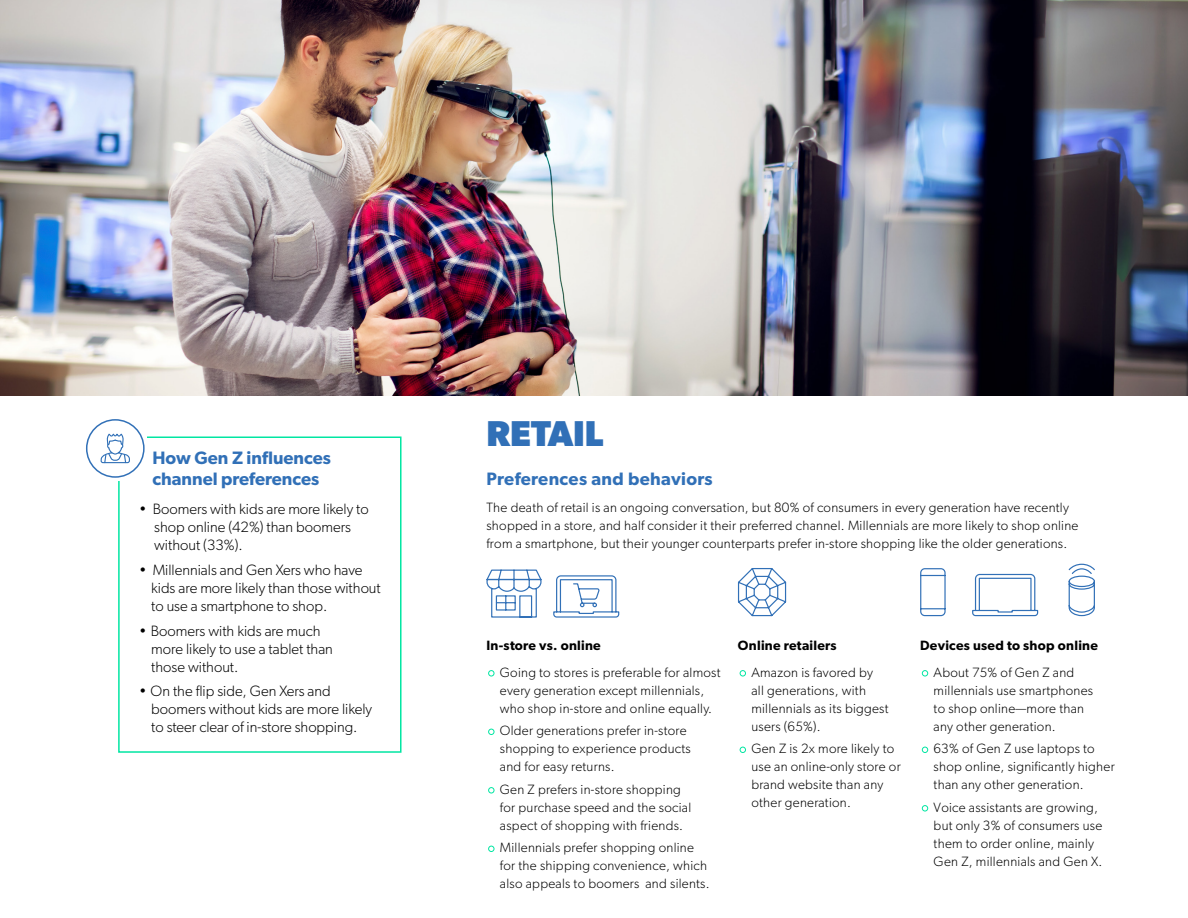
<style>
.page{position:relative;width:1188px;height:918px;background:#fff}
.page>*{position:absolute;margin:0;border:0;box-sizing:border-box;transform-origin:0 0}
.t1{font:700 36px "Gibson";color:#3170b7}
.t2{font:600 18px/21px "Gibson";color:#3170b7}
.t3{font:600 18px "Gibson";letter-spacing:.02em;color:#3170b7}
.t4{font:300 15px/18px "Gibson";color:#000}
.t5{font:300 13.5px/18px "Gibson";letter-spacing:.02em;color:#000}
.t6{font:600 13.5px "Gibson";letter-spacing:.02em;color:#000}
</style>
<div class="page">
<svg style="left:486px;top:569px;width:56px;height:49px"></svg>
<svg style="left:553px;top:575px;width:67px;height:43px"></svg>
<svg style="left:488px;top:670px;width:6px;height:6px"></svg>
<svg style="left:488px;top:729px;width:6px;height:6px"></svg>
<svg style="left:488px;top:787px;width:6px;height:6px"></svg>
<svg style="left:488px;top:846px;width:6px;height:6px"></svg>
<svg style="left:737px;top:568px;width:50px;height:49px"></svg>
<svg style="left:740px;top:670px;width:6px;height:6px"></svg>
<svg style="left:740px;top:747px;width:6px;height:6px"></svg>
<svg style="left:922px;top:670px;width:6px;height:6px"></svg>
<svg style="left:922px;top:747px;width:6px;height:6px"></svg>
<svg style="left:922px;top:805px;width:6px;height:6px"></svg>
<svg style="left:1068px;top:563px;width:27px;height:54px"></svg>
<svg style="left:972px;top:573px;width:67px;height:44px"></svg>
<svg style="left:920px;top:568px;width:26px;height:49px"></svg>
<div style="left:118px;top:437px;width:284px;height:316px;border:2px solid #00e6a2"></div>
<div style="left:84px;top:416px;width:63px;height:65px;background:#fff"></div>
<div style="left:86px;top:419px;width:59px;height:59px;border:2px solid #3170b7;border-radius:50%"></div>
<svg style="left:100px;top:433px;width:30px;height:31px"></svg>
<img style="left:0;top:0;width:1188px;height:396px">
<h2 class="t2" style="left:153px;top:447px;width:180px">How Gen Z influences channel preferences</h2>
<p class="t4" style="left:154px;top:500px;width:216px;text-indent:-15px">• Boomers with kids are more likely to shop online (42%) than boomers without (33%).</p>
<p class="t4" style="left:151px;top:561px;width:231px;text-indent:-12px">• Millennials and Gen Xers who have kids are more likely than those without to use a smartphone to shop.</p>
<p class="t4" style="left:151px;top:621px;width:183px;text-indent:-12px">• Boomers with kids are much more likely to use a tablet than those without.</p>
<p class="t4" style="left:151px;top:682px;width:222px;text-indent:-12px">• On the flip side, Gen Xers and boomers without kids are more likely to steer clear of in-store shopping.</p>
<h1 class="t1" style="left:486px;top:412px;width:119px">RETAIL</h1>
<h2 class="t3" style="left:486px;top:468px;width:228px">Preferences and behaviors</h2>
<p class="t5" style="left:486px;top:499px;width:594px">The death of retail is an ongoing conversation, but 80% of consumers in every generation have recently shopped in a store, and half consider it their preferred channel. Millennials are more likely to shop online from a smartphone, but their younger counterparts prefer in-store shopping like the older generations.</p>
<p class="t6" style="left:486px;top:637px;width:116px">In-store vs. online</p>
<p class="t5" style="left:500px;top:663px;width:222px">Going to stores is preferable for almost every generation except millennials, who shop in-store and online equally.</p>
<p class="t5" style="left:500px;top:722px;width:192px">Older generations prefer in-store shopping to experience products and for easy returns.</p>
<p class="t5" style="left:500px;top:780px;width:193px">Gen Z prefers in-store shopping for purchase speed and the social aspect of shopping with friends.</p>
<p class="t5" style="left:500px;top:839px;width:211px">Millennials prefer shopping online for the shipping convenience, which also appeals to boomers and silents.</p>
<p class="t6" style="left:738px;top:637px;width:100px">Online retailers</p>
<p class="t5" style="left:751px;top:663px;width:139px">Amazon is favored by all generations, with millennials as its biggest users (65%).</p>
<p class="t5" style="left:751px;top:740px;width:151px">Gen Z is 2x more likely to use an online-only store or brand website than any other generation.</p>
<p class="t6" style="left:920px;top:637px;width:179px">Devices used to shop online</p>
<p class="t5" style="left:934px;top:663px;width:161px">About 75% of Gen Z and millennials use smartphones to shop online—more than any other generation.</p>
<p class="t5" style="left:934px;top:740px;width:183px">63% of Gen Z use laptops to shop online, significantly higher than any other generation.</p>
<p class="t5" style="left:934px;top:798px;width:170px">Voice assistants are growing, but only 3% of consumers use them to order online, mainly<br>Gen Z, millennials and Gen X.</p>
</div>
